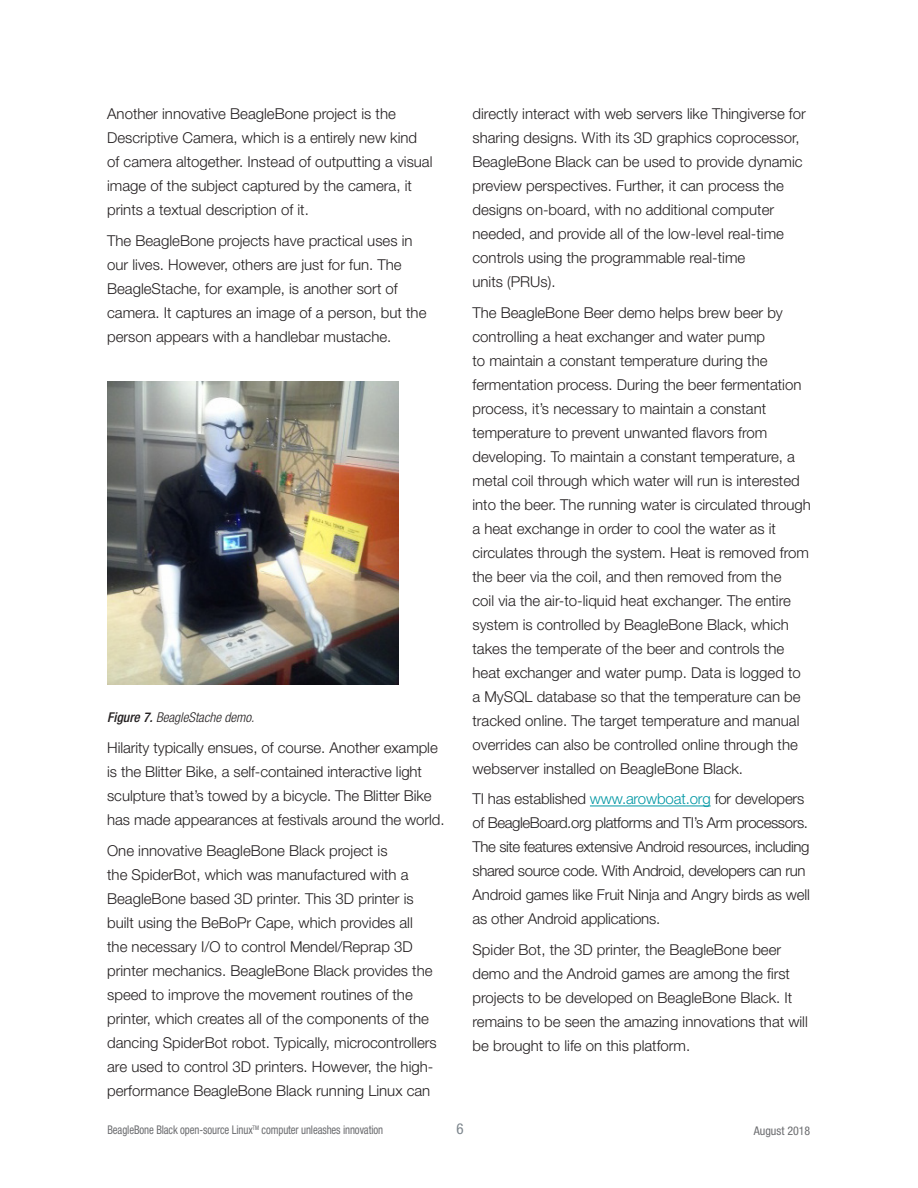
<style>
.page{position:relative;width:918px;height:1188px;background:#fff}
.page>*{position:absolute;margin:0;border:0;box-sizing:border-box;transform-origin:0 0}
.t1{font:300 15px/24px "Helvetica Neue LT Std";color:#231f20}
.t2{font:300 15px/24px "Helvetica Neue LT Std";letter-spacing:-.025em;color:#231f20}
.t3{font:condensed 15px "Helvetica Neue LT Std";color:#7d868d}
.t4{font:italic 300 condensed 13.5px "Helvetica Neue LT Std";color:#231f20}
.t5{font:condensed 12px "Helvetica Neue LT Std";letter-spacing:-.01em;color:#6c6d70;scale:.9 1}
.t6{font:condensed 12px "Helvetica Neue LT Std";letter-spacing:-.01em;color:#6c6d70}
.s1{font-weight:500}
.s2{color:#0097a4}
</style>
<div class="page">
<hr style="left:590px;top:806px;width:121px;height:1px;background:#0097a4">
<img style="left:107px;top:382px;width:292px;height:302px">
<p class="t1" style="left:107px;top:101px;width:327px">Another innovative BeagleBone project is the Descriptive Camera, which is a entirely new kind of camera altogether. Instead of outputting a visual image of the subject captured by the camera, it prints a textual description of it.</p>
<p class="t1" style="left:107px;top:228px;width:321px">The BeagleBone projects have practical uses in our lives. However, others are just for fun. The BeagleStache, for example, is another sort of camera. It captures an image of a person, but the person appears with a handlebar mustache.</p>
<p class="t4" style="left:107px;top:710px;width:149px"><span class="s1">Figure 7.</span> BeagleStache demo.</p>
<p class="t1" style="left:107px;top:735px;width:339px">Hilarity typically ensues, of course. Another example is the Blitter Bike, a self-contained interactive light sculpture that’s towed by a bicycle. The Blitter Bike has made appearances at festivals around the world.</p>
<p class="t1" style="left:107px;top:838px;width:331px">One innovative BeagleBone Black project is<br>the SpiderBot, which was manufactured with a BeagleBone based 3D printer. This 3D printer is built using the BeBoPr Cape, which provides all the necessary I/O to control Mendel/Reprap 3D printer mechanics. BeagleBone Black provides the speed to improve the movement routines of the printer, which creates all of the components of the dancing SpiderBot robot. Typically, microcontrollers are used to control 3D printers. However, the high&shy;performance BeagleBone Black running Linux can</p>
<p class="t1" style="left:472px;top:101px;width:335px">directly interact with web servers like Thingiverse for sharing designs. With its 3D graphics coprocessor, BeagleBone Black can be used to provide dynamic preview perspectives. Further, it can process the designs on-board, with no additional computer needed, and provide all of the low-level real-time controls using the programmable real-time<br>units (PRUs).</p>
<p class="t1" style="left:472px;top:300px;width:340px">The BeagleBone Beer demo helps brew beer by controlling a heat exchanger and water pump<br>to maintain a constant temperature during the fermentation process. During the beer fermentation process, it’s necessary to maintain a constant temperature to prevent unwanted flavors from developing. To maintain a constant temperature, a metal coil through which water will run is interested into the beer. The running water is circulated through a heat exchange in order to cool the water as it circulates through the system. Heat is removed from the beer via the coil, and then removed from the<br>coil via the air-to-liquid heat exchanger. The entire system is controlled by BeagleBone Black, which takes the temperate of the beer and controls the heat exchanger and water pump. Data is logged to a MySQL database so that the temperature can be tracked online. The target temperature and manual overrides can also be controlled online through the webserver installed on BeagleBone Black.</p>
<p class="t2" style="left:472px;top:787px;width:339px">TI has established <span class="s2">www.arowboat.org</span> for developers of BeagleBoard.org platforms and TI’s Arm processors.<br>The site features extensive Android resources, including shared source code. With Android, developers can run Android games like Fruit Ninja and Angry birds as well as other Android applications.</p>
<p class="t1" style="left:472px;top:938px;width:337px">Spider Bot, the 3D printer, the BeagleBone beer demo and the Android games are among the first projects to be developed on BeagleBone Black. It remains to be seen the amazing innovations that will be brought to life on this platform.</p>
<p class="t5" style="left:107px;top:1123px;width:308px">BeagleBone Black open-source Linux<sup>TM</sup> computer unleashes innovation</p>
<p class="t3" style="left:456px;top:1120px;width:9px">6</p>
<p class="t6" style="left:754px;top:1124px;width:58px">August 2018</p>
</div>
